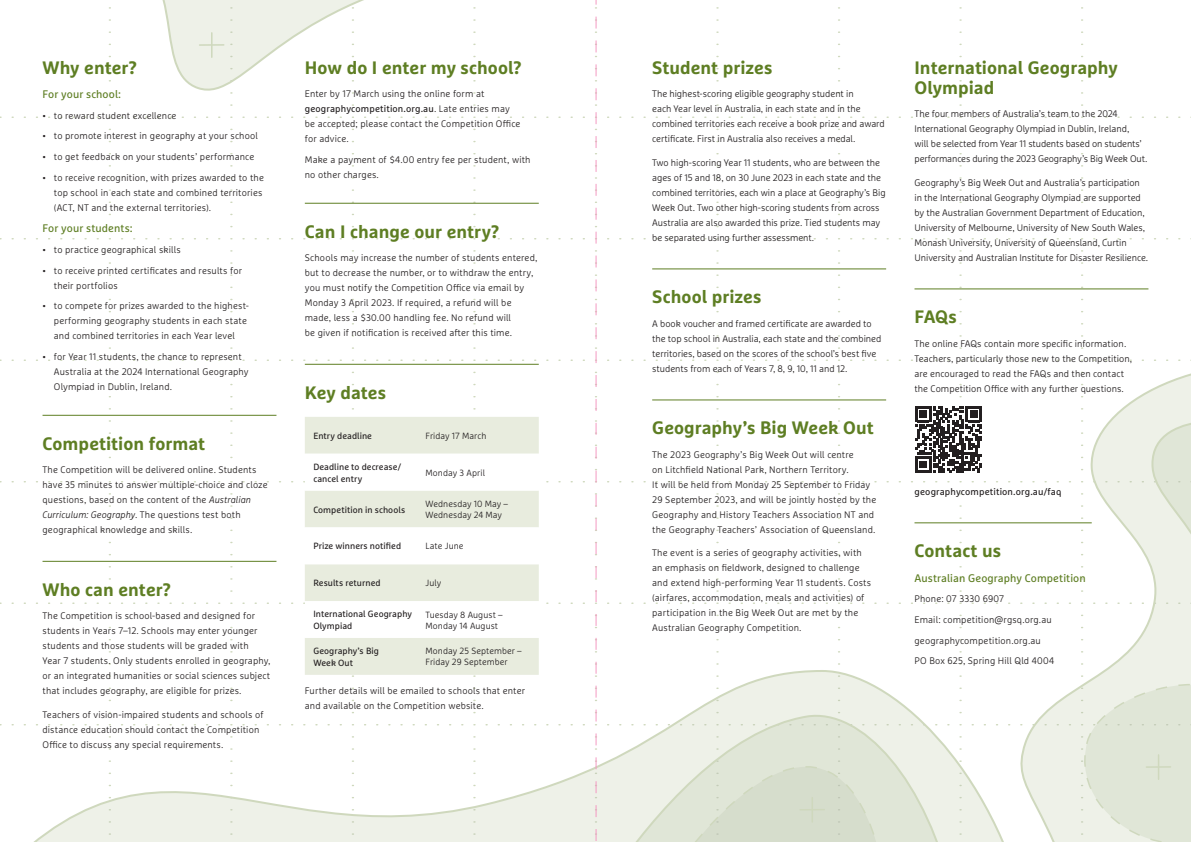
<style>
.page{position:relative;width:1191px;height:842px;background:#fff}
.page>*{position:absolute;margin:0;border:0;box-sizing:border-box;transform-origin:0 0}
.Paragraph_Style_3{font:700 18px "Marselis Pro";letter-spacing:.005em;color:#5e7e23}
.Paragraph_Style_3_co{font:700 18px/20px "Marselis Pro";letter-spacing:.005em;color:#5e7e23}
.Paragraph_Style_4{font:700 18px "Marselis Pro";letter-spacing:.005em;color:#5e7e23}
.Paragraph_Style_1{font:11px "Marselis Pro";letter-spacing:.005em;color:#5e7e23}
.Paragraph_Style_4-2{font:300 9.5px/15px "Marselis Pro";letter-spacing:.01em;color:#231f20}
.Paragraph_Style_2{font:300 9.5px/15px "Marselis Pro";letter-spacing:.015em;color:#231f20}
.Paragraph_Style_4-3{font:300 9.5px/15px "Marselis Pro";letter-spacing:-.01em;color:#231f20}
.Paragraph_Style_4-4{font:9.5px "Marselis Pro";letter-spacing:.015em;color:#231f20}
.Paragraph_Style_4-5{font:9px/12px "Marselis Pro";letter-spacing:.01em;color:#231f20}
.Paragraph_Style_4-6{font:300 9px/11px "Marselis Pro";letter-spacing:.005em;color:#231f20}
.s1{font-style:italic}
.s2{font-weight:400}
</style>
<div class="page">
<svg style="left:1005px;top:347px;width:186px;height:495px"></svg>
<hr style="left:1146px;top:766px;width:24px;height:2px;background:#5e7e23">
<hr style="left:1157px;top:755px;width:2px;height:24px;background:#5e7e23">
<svg style="left:0;top:669px;width:1031px;height:173px"></svg>
<svg style="left:162px;top:0;width:314px;height:106px"></svg>
<svg style="left:800px;top:809px;width:24px;height:1px"></svg>
<hr style="left:811px;top:797px;width:2px;height:25px;background:#5e7e23">
<hr style="left:43px;top:415px;width:233px;height:1px;background:#5e7e23">
<hr style="left:43px;top:561px;width:233px;height:1px;background:#5e7e23">
<hr style="left:305px;top:203px;width:234px;height:1px;background:#5e7e23">
<hr style="left:305px;top:364px;width:234px;height:1px;background:#5e7e23">
<div style="left:305px;top:417px;width:234px;height:258px;background:#e8ecde"></div>
<svg style="left:305px;top:454px;width:234px;height:184px"></svg>
<hr style="left:652px;top:269px;width:234px;height:1px;background:#5e7e23">
<hr style="left:652px;top:400px;width:234px;height:1px;background:#5e7e23">
<hr style="left:914px;top:289px;width:234px;height:1px;background:#5e7e23">
<hr style="left:914px;top:522px;width:177px;height:1px;background:#5e7e23">
<svg style="left:915px;top:406px;width:46px;height:67px"></svg>
<svg style="left:961px;top:406px;width:21px;height:67px"></svg>
<svg style="left:595px;top:0;width:1px;height:842px"></svg>
<p class="Paragraph_Style_3_co" style="left:43px;top:57px;width:96px">Why enter?</p>
<p class="Paragraph_Style_1" style="left:43px;top:88px;width:80px">For your school:</p>
<p class="Paragraph_Style_2" style="left:43px;top:108px;width:135px">• to reward student excellence</p>
<p class="Paragraph_Style_2" style="left:43px;top:128px;width:217px">• to promote interest in geography at your school</p>
<p class="Paragraph_Style_2" style="left:43px;top:149px;width:213px">• to get feedback on your students’ performance</p>
<p class="Paragraph_Style_2" style="left:54px;top:170px;width:212px;text-indent:-11px">• to receive recognition, with prizes awarded to the top school in each state and combined territories (ACT, NT and the external territories).</p>
<p class="Paragraph_Style_1" style="left:43px;top:222px;width:92px">For your students:</p>
<p class="Paragraph_Style_2" style="left:43px;top:242px;width:140px">• to practice geographical skills</p>
<p class="Paragraph_Style_2" style="left:54px;top:263px;width:190px;text-indent:-11px">• to receive printed certificates and results for their portfolios</p>
<p class="Paragraph_Style_2" style="left:54px;top:298px;width:196px;text-indent:-11px">• to compete for prizes awarded to the highest&shy;performing geography students in each state and combined territories in each Year level</p>
<p class="Paragraph_Style_2" style="left:54px;top:349px;width:196px;text-indent:-11px">• for Year 11 students, the chance to represent<br>Australia at the 2024 International Geography<br>Olympiad in Dublin, Ireland.</p>
<p class="Paragraph_Style_3" style="left:43px;top:432px;width:164px">Competition format</p>
<p class="Paragraph_Style_4-2" style="left:43px;top:462px;width:226px">The Competition will be delivered online. Students have 35 minutes to answer multiple-choice and cloze questions, based on the content of the <span class="s1">Australian Curriculum: Geography</span>. The questions test both geographical knowledge and skills.</p>
<p class="Paragraph_Style_3" style="left:43px;top:578px;width:130px">Who can enter?</p>
<p class="Paragraph_Style_4-2" style="left:43px;top:608px;width:229px">The Competition is school-based and designed for students in Years 7–12. Schools may enter younger students and those students will be graded with<br>Year 7 students. Only students enrolled in geography, or an integrated humanities or social sciences subject that includes geography, are eligible for prizes.</p>
<p class="Paragraph_Style_4-2" style="left:43px;top:707px;width:222px">Teachers of vision-impaired students and schools of distance education should contact the Competition<br>Office to discuss any special requirements.</p>
<p class="Paragraph_Style_4" style="left:305px;top:56px;width:219px">How do I enter my school?</p>
<p class="Paragraph_Style_2" style="left:305px;top:86px;width:217px">Enter by 17 March using the online form at <span class="s2">geographycompetition.org.au</span>. Late entries may be accepted; please contact the Competition Office for advice.</p>
<p class="Paragraph_Style_2" style="left:305px;top:152px;width:227px">Make a payment of $4.00 entry fee per student, with no other charges.</p>
<p class="Paragraph_Style_3" style="left:305px;top:220px;width:196px">Can I change our entry?</p>
<p class="Paragraph_Style_4-2" style="left:305px;top:250px;width:234px">Schools may increase the number of students entered, but to decrease the number, or to withdraw the entry, you must notify the Competition Office via email by Monday 3 April 2023. If required, a refund will be made, less a $30.00 handling fee. No refund will<br>be given if notification is received after this time.</p>
<p class="Paragraph_Style_3" style="left:305px;top:381px;width:83px">Key dates</p>
<p class="Paragraph_Style_4-5" style="left:313px;top:429px;width:60px">Entry deadline</p>
<p class="Paragraph_Style_4-6" style="left:425px;top:430px;width:62px">Friday 17 March</p>
<p class="Paragraph_Style_4-5" style="left:313px;top:460px;width:89px">Deadline to decrease/ cancel entry</p>
<p class="Paragraph_Style_4-6" style="left:425px;top:467px;width:61px">Monday 3 April</p>
<p class="Paragraph_Style_4-5" style="left:313px;top:503px;width:93px">Competition in schools</p>
<p class="Paragraph_Style_4-6" style="left:425px;top:498px;width:84px">Wednesday 10 May –<br>Wednesday 24 May</p>
<p class="Paragraph_Style_4-5" style="left:313px;top:540px;width:89px">Prize winners notified</p>
<p class="Paragraph_Style_4-6" style="left:425px;top:541px;width:40px">Late June</p>
<p class="Paragraph_Style_4-5" style="left:313px;top:577px;width:69px">Results returned</p>
<p class="Paragraph_Style_4-6" style="left:425px;top:577px;width:17px">July</p>
<p class="Paragraph_Style_4-5" style="left:313px;top:608px;width:100px">International Geography<br>Olympiad</p>
<p class="Paragraph_Style_4-6" style="left:425px;top:609px;width:79px">Tuesday 8 August –<br>Monday 14 August</p>
<p class="Paragraph_Style_4-5" style="left:313px;top:645px;width:67px">Geography’s Big<br>Week Out</p>
<p class="Paragraph_Style_4-6" style="left:425px;top:646px;width:98px">Monday 25 September –<br>Friday 29 September</p>
<p class="Paragraph_Style_4-2" style="left:305px;top:683px;width:222px">Further details will be emailed to schools that enter and available on the Competition website.</p>
<p class="Paragraph_Style_3_co" style="left:652px;top:57px;width:122px">Student prizes</p>
<p class="Paragraph_Style_4-2" style="left:652px;top:86px;width:234px">The highest-scoring eligible geography student in<br>each Year level in Australia, in each state and in the combined territories each receive a book prize and award certificate. First in Australia also receives a medal.</p>
<p class="Paragraph_Style_4-2" style="left:652px;top:155px;width:235px">Two high-scoring Year 11 students, who are between the ages of 15 and 18, on 30 June 2023 in each state and the combined territories, each win a place at Geography’s Big Week Out. Two other high-scoring students from across Australia are also awarded this prize. Tied students may be separated using further assessment.</p>
<p class="Paragraph_Style_3" style="left:652px;top:286px;width:111px">School prizes</p>
<p class="Paragraph_Style_4-2" style="left:652px;top:316px;width:231px">A book voucher and framed certificate are awarded to the top school in Australia, each state and the combined territories, based on the scores of the school’s best five students from each of Years 7, 8, 9, 10, 11 and 12.</p>
<p class="Paragraph_Style_3" style="left:652px;top:417px;width:223px">Geography’s Big Week Out</p>
<p class="Paragraph_Style_4-2" style="left:652px;top:447px;width:225px">The 2023 Geography’s Big Week Out will centre<br>on Litchfield National Park, Northern Territory.<br>It will be held from Monday 25 September to Friday 29 September 2023, and will be jointly hosted by the Geography and History Teachers Association NT and the Geography Teachers’ Association of Queensland.</p>
<p class="Paragraph_Style_4-2" style="left:652px;top:545px;width:221px">The event is a series of geography activities, with an emphasis on fieldwork, designed to challenge and extend high-performing Year 11 students. Costs (airfares, accommodation, meals and activities) of participation in the Big Week Out are met by the Australian Geography Competition.</p>
<p class="Paragraph_Style_3_co" style="left:914px;top:57px;width:205px">International Geography<br>Olympiad</p>
<p class="Paragraph_Style_4-3" style="left:914px;top:106px;width:234px">The four members of Australia’s team to the 2024<br>International Geography Olympiad in Dublin, Ireland,<br>will be selected from Year 11 students based on students’ performances during the 2023 Geography’s Big Week Out.</p>
<p class="Paragraph_Style_4-2" style="left:914px;top:175px;width:235px">Geography’s Big Week Out and Australia’s participation in the International Geography Olympiad are supported by the Australian Government Department of Education, University of Melbourne, University of New South Wales, Monash University, University of Queensland, Curtin University and Australian Institute for Disaster Resilience.</p>
<p class="Paragraph_Style_3" style="left:914px;top:306px;width:44px">FAQs</p>
<p class="Paragraph_Style_4-2" style="left:914px;top:336px;width:219px">The online FAQs contain more specific information.<br>Teachers, particularly those new to the Competition, are encouraged to read the FAQs and then contact the Competition Office with any further questions.</p>
<p class="Paragraph_Style_4-4" style="left:914px;top:486px;width:148px">geographycompetition.org.au/faq</p>
<p class="Paragraph_Style_3" style="left:914px;top:540px;width:88px">Contact us</p>
<p class="Paragraph_Style_1" style="left:914px;top:571px;width:173px">Australian Geography Competition</p>
<p class="Paragraph_Style_2" style="left:914px;top:591px;width:91px">Phone: 07 3330 6907</p>
<p class="Paragraph_Style_2" style="left:914px;top:612px;width:139px">Email: competition@rgsq.org.au</p>
<p class="Paragraph_Style_2" style="left:914px;top:633px;width:128px">geographycompetition.org.au</p>
<p class="Paragraph_Style_2" style="left:914px;top:653px;width:141px">PO Box 625, Spring Hill Qld 4004</p>
</div>
